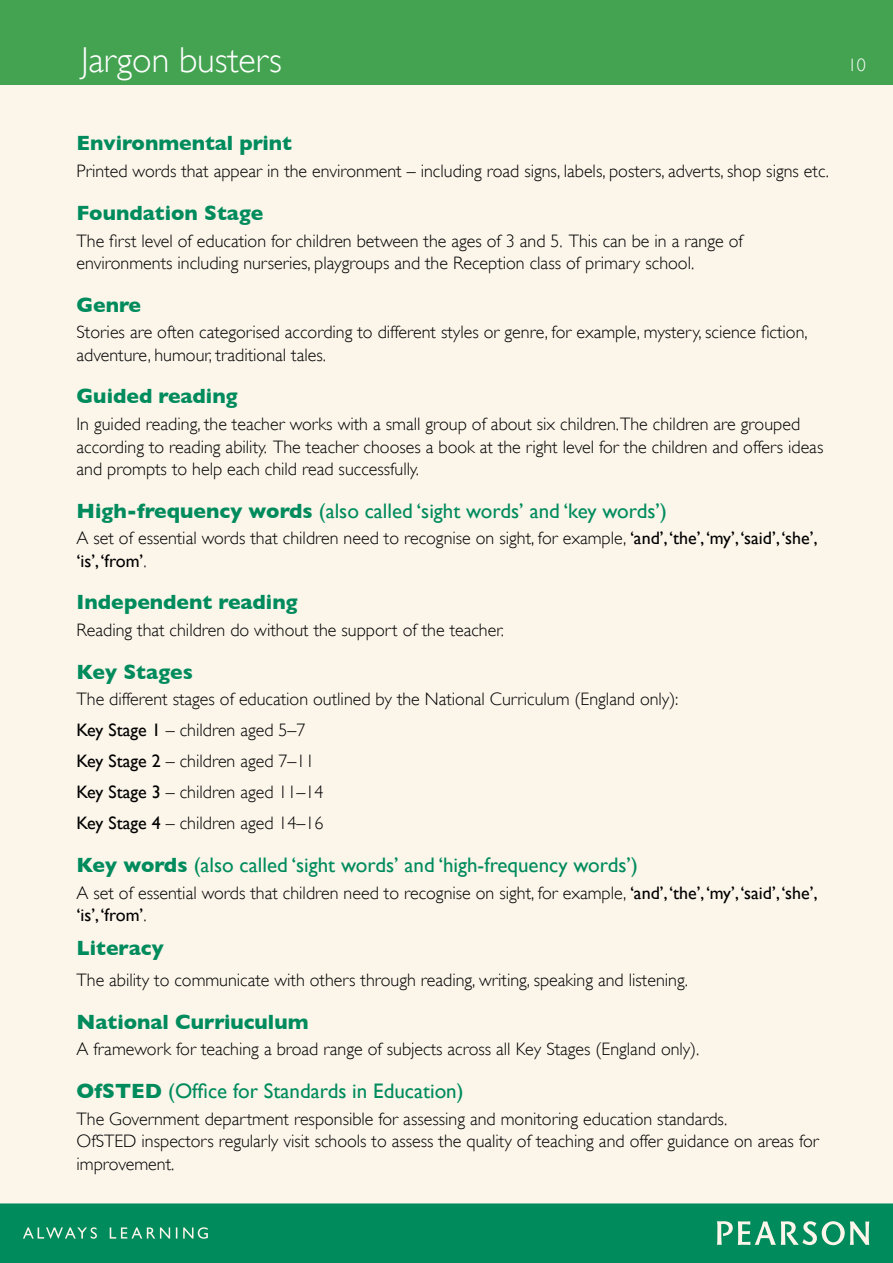
<style>
.page{position:relative;width:893px;height:1263px;background:#fbf5ea}
.page>*{position:absolute;margin:0;border:0;box-sizing:border-box;transform-origin:0 0}
.t1{font:300 36px "Gill Sans";color:#fff}
.t2{font:21px "Gill Sans";color:#008b5d}
.t3{font:700 21px "Gill Sans";color:#008b5d}
.t4{font:300 18px/22.5px "Gill Sans";color:#000}
.t5{font:300 18px "Gill Sans";color:#fff}
.s1{font-weight:700}
.s2{font-weight:400}
</style>
<div class="page">
<div style="left:0;top:0;width:893px;height:85px;background:#44a351"></div>
<div style="left:0;top:1203px;width:893px;height:60px;background:#008b5d"></div>
<svg style="left:717px;top:1221px;width:152px;height:24px"></svg>
<svg style="left:23px;top:1227px;width:185px;height:12px"></svg>
<h1 class="t1" style="left:81px;top:31px;width:202px">Jargon busters</h1>
<p class="t5" style="left:848px;top:51px;width:19px">10</p>
<p class="t3" style="left:77px;top:131px;width:217px">Environmental print</p>
<p class="t4" style="left:77px;top:159px;width:754px">Printed words that appear in the environment – including road signs, labels, posters, adverts, shop signs etc.</p>
<p class="t3" style="left:77px;top:200px;width:188px">Foundation Stage</p>
<p class="t4" style="left:77px;top:228px;width:668px">The first level of education for children between the ages of 3 and 5. This can be in a range of environments including nurseries, playgroups and the Reception class of primary school.</p>
<p class="t3" style="left:77px;top:292px;width:66px">Genre</p>
<p class="t4" style="left:77px;top:320px;width:733px">Stories are often categorised according to different styles or genre, for example, mystery, science fiction, adventure, humour, traditional tales.</p>
<p class="t3" style="left:77px;top:384px;width:163px">Guided reading</p>
<p class="t4" style="left:77px;top:412px;width:748px">In guided reading, the teacher works with a small group of about six children.The children are grouped according to reading ability. The teacher chooses a book at the right level for the children and offers ideas and prompts to help each child read successfully.</p>
<p class="t2" style="left:77px;top:498px;width:592px"><span class="s1">High-frequency words</span> (also called ‘sight words’ and ‘key words’)</p>
<p class="t4" style="left:77px;top:526px;width:743px">A set of essential words that children need to recognise on sight, for example, <span class="s2">‘and’, ‘the’, ‘my’, ‘said’, ‘she’, ‘is’, ‘from’</span>.</p>
<p class="t3" style="left:77px;top:590px;width:223px">Independent reading</p>
<p class="t4" style="left:77px;top:618px;width:429px">Reading that children do without the support of the teacher.</p>
<p class="t3" style="left:77px;top:659px;width:118px">Key Stages</p>
<p class="t4" style="left:77px;top:683px;width:603px;line-height:31px">The different stages of education outlined by the National Curriculum (England only):<br><span class="s2">Key Stage 1</span> – children aged 5–7<br><span class="s2">Key Stage 2</span> – children aged 7–11<br><span class="s2">Key Stage 3</span> – children aged 11–14<br><span class="s2">Key Stage 4</span> – children aged 14–16</p>
<p class="t2" style="left:77px;top:852px;width:563px"><span class="s1">Key words</span> (also called ‘sight words’ and ‘high-frequency words’)</p>
<p class="t4" style="left:77px;top:881px;width:743px">A set of essential words that children need to recognise on sight, for example, <span class="s2">‘and’, ‘the’, ‘my’, ‘said’, ‘she’, ‘is’, ‘from’</span>.</p>
<p class="t3" style="left:77px;top:936px;width:89px">Literacy</p>
<p class="t4" style="left:77px;top:968px;width:613px">The ability to communicate with others through reading, writing, speaking and listening.</p>
<p class="t3" style="left:77px;top:1009px;width:233px">National Curriuculum</p>
<p class="t4" style="left:77px;top:1037px;width:624px">A framework for teaching a broad range of subjects across all Key Stages (England only).</p>
<p class="t2" style="left:77px;top:1078px;width:389px"><span class="s1">OfSTED</span> (Office for Standards in Education)</p>
<p class="t4" style="left:77px;top:1107px;width:744px">The Government department responsible for assessing and monitoring education standards.<br>OfSTED inspectors regularly visit schools to assess the quality of teaching and offer guidance on areas for improvement.</p>
</div>
